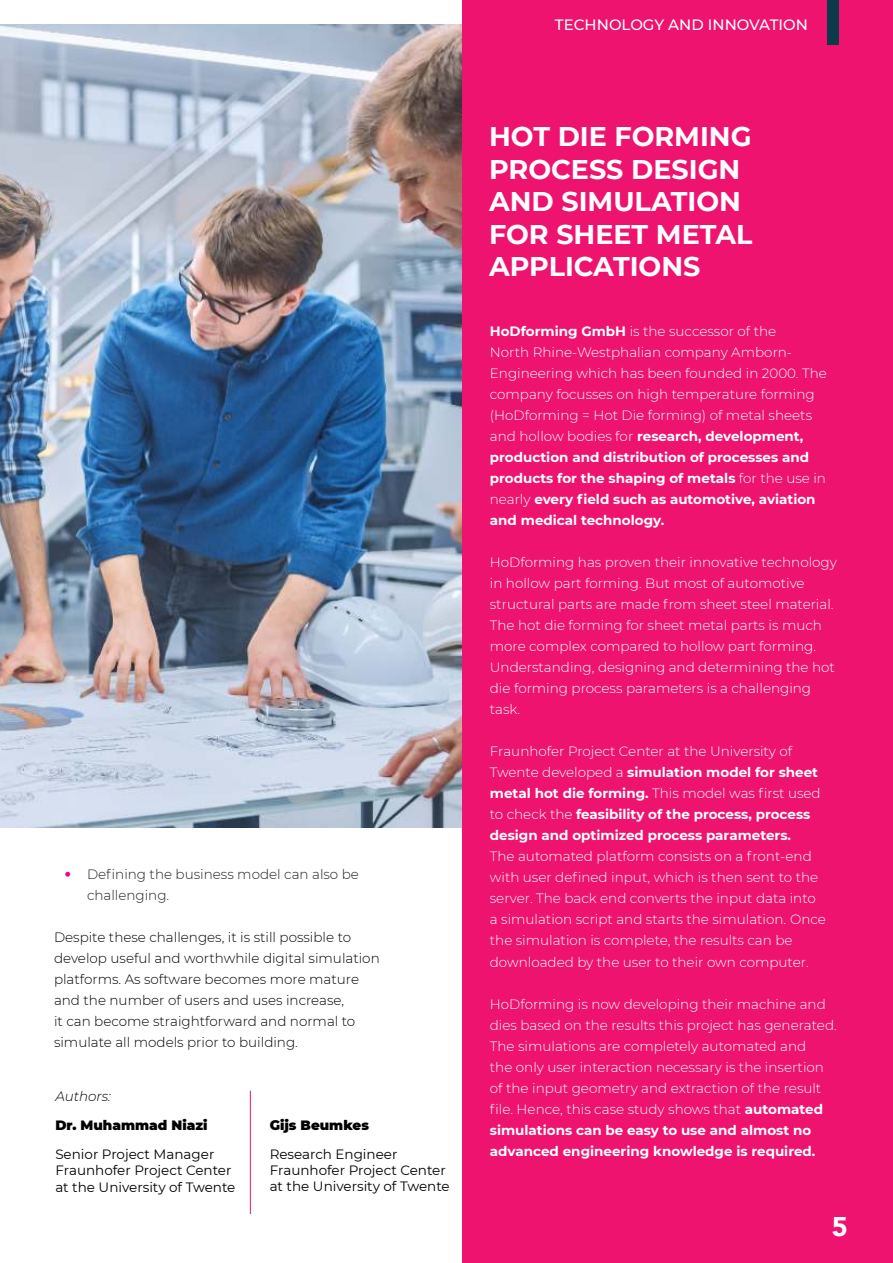
<style>
.page{position:relative;width:893px;height:1263px;background:#fff}
.page>*{position:absolute;margin:0;border:0;box-sizing:border-box;transform-origin:0 0}
.t1{font:700 27px/32.4px "Montserrat";color:#fff}
.t2{font:900 27px "Avenir";color:#fff}
.t3{font:500 15px "Montserrat";color:#fff}
.t4{font:300 13.5px/21px "Montserrat";color:#fff}
.t5{font:300 13.5px/21px "Montserrat";color:#000}
.t6{font:700 13.5px/21px "Montserrat";color:#fff}
.t7{font:13.5px/16.2px "Montserrat";color:#000}
.t8{font:300 13.5px/21px "Montserrat";color:#231f20}
.t9{font:900 13.5px "Montserrat";color:#000}
.t10{font:italic 300 13.5px "Montserrat";color:#000}
.s1{font-family:"Avenir Next Condensed";font-weight:400;color:#ed028c}
.s2{font-weight:700}
.s3{font-weight:300}
</style>
<div class="page">
<img style="left:0;top:25px;width:463px;height:802px">
<div style="left:463px;top:0;width:430px;height:1263px;background:#ed136f"></div>
<hr style="left:250px;top:1091px;width:1px;height:123px;background:#ed136f">
<div style="left:827px;top:0;width:12px;height:45px;background:#0b3a4b"></div>
<p class="t8" style="left:87px;top:863px;width:273px;text-indent:-23px"><span class="s1">•</span> Defining the business model can also be challenging.</p>
<p class="t5" style="left:54px;top:927px;width:327px">Despite these challenges, it is still possible to develop useful and worthwhile digital simulation platforms. As software becomes more mature and the number of users and uses increase,<br>it can become straightforward and normal to simulate all models prior to building.</p>
<p class="t10" style="left:55px;top:1089px;width:57px">Authors:</p>
<p class="t9" style="left:55px;top:1119px;width:154px">Dr. Muhammad Niazi</p>
<p class="t7" style="left:55px;top:1147px;width:182px">Senior Project Manager<br>Fraunhofer Project Center at the University of Twente</p>
<p class="t9" style="left:270px;top:1119px;width:101px">Gijs Beumkes</p>
<p class="t7" style="left:270px;top:1147px;width:182px">Research Engineer<br>Fraunhofer Project Center at the University of Twente</p>
<p class="t3" style="left:555px;top:17px;width:254px">TECHNOLOGY AND INNOVATION</p>
<h1 class="t1" style="left:489px;top:122px;width:265px">HOT DIE FORMING<br>PROCESS DESIGN<br>AND SIMULATION<br>FOR SHEET METAL<br>APPLICATIONS</h1>
<p class="t4" style="left:490px;top:321px;width:339px"><span class="s2">HoDforming GmbH</span> is the successor of the<br>North Rhine-Westphalian company Amborn-Engineering which has been founded in 2000. The company focusses on high temperature forming (HoDforming = Hot Die forming) of metal sheets and hollow bodies for <span class="s2">research, development, production and distribution of processes and products for the shaping of metals</span> for the use in nearly <span class="s2">every field such as automotive, aviation and medical technology.</span></p>
<p class="t4" style="left:490px;top:552px;width:349px">HoDforming has proven their innovative technology in hollow part forming. But most of automotive structural parts are made from sheet steel material.<br>The hot die forming for sheet metal parts is much more complex compared to hollow part forming.<br>Understanding, designing and determining the hot die forming process parameters is a challenging task.</p>
<p class="t6" style="left:490px;top:742px;width:332px"><span class="s3">Fraunhofer Project Center at the University of Twente developed a</span> simulation model for sheet metal hot die forming. <span class="s3">This model was first used to check the</span> feasibility of the process, process design and optimized process parameters.</p>
<p class="t4" style="left:490px;top:846px;width:338px">The automated platform consists on a front-end with user defined input, which is then sent to the server. The back end converts the input data into a simulation script and starts the simulation. Once the simulation is complete, the results can be downloaded by the user to their own computer.</p>
<p class="t4" style="left:490px;top:994px;width:348px">HoDforming is now developing their machine and dies based on the results this project has generated.<br>The simulations are completely automated and<br>the only user interaction necessary is the insertion of the input geometry and extraction of the result file. Hence, this case study shows that <span class="s2">automated simulations can be easy to use and almost no advanced engineering knowledge is required.</span></p>
<h1 class="t2" style="left:832px;top:1211px;width:17px">5</h1>
</div>
